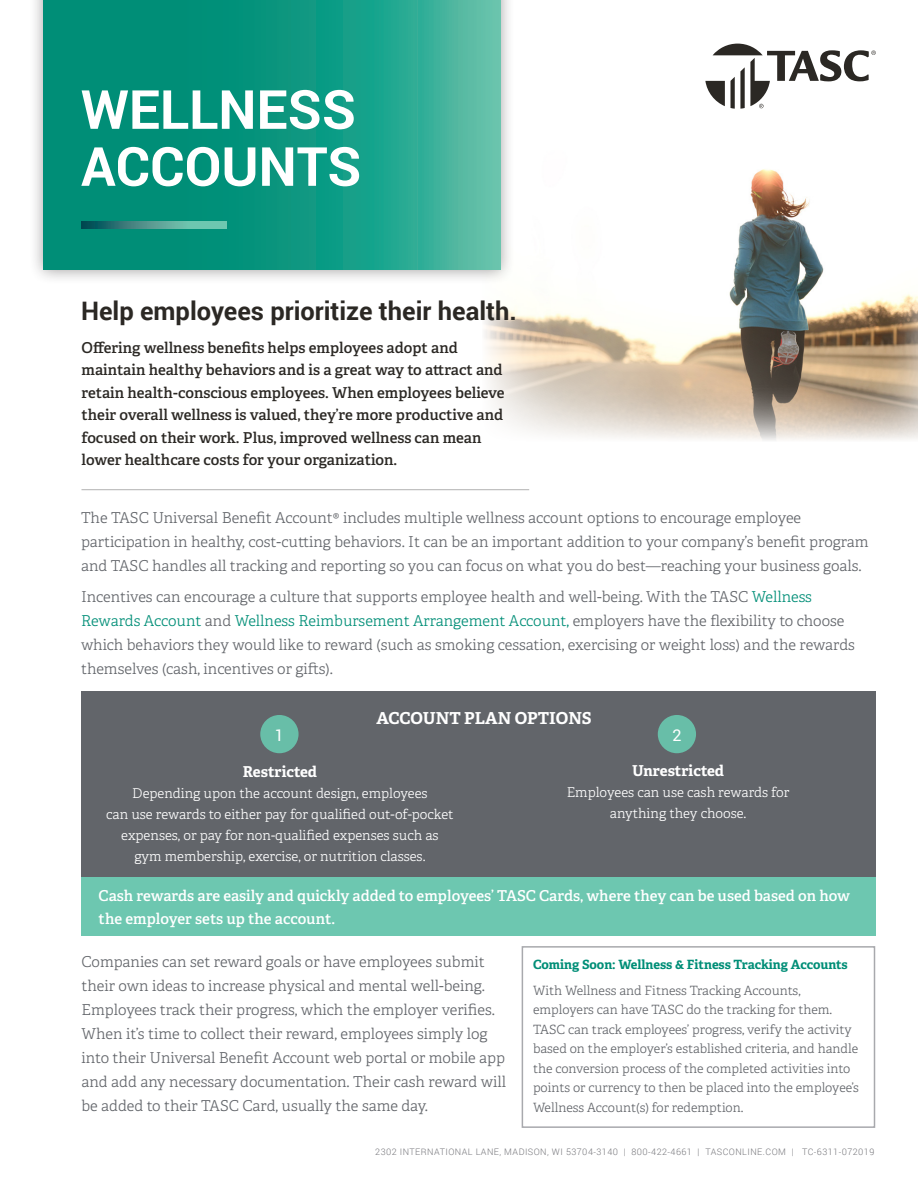
<style>
.page{position:relative;width:918px;height:1188px;background:#fff}
.page>*{position:absolute;margin:0;border:0;box-sizing:border-box;transform-origin:0 0}
.Headline{font:700 54px "Roboto";color:#fff}
.Body{font:700 25.5px "Roboto";color:#2b2824}
.t1{font:700 16.5px "Adelle";color:#fff}
.Sub_2{font:16.2px "Roboto";color:#fff}
.Body-2{font:300 15px/24px "Adelle";color:#62656a}
.Body-3{font:600 15px/22.5px "Adelle";color:#2b2824}
.Body-4{font:600 15px/22.5px "Adelle";color:#fff}
.t2{font:700 15px "Adelle";color:#fff}
.t3{font:300 13.5px/21px "Adelle";color:#fff;text-align:center}
.Body-5{font:300 12.75px/19.5px "Adelle";color:#62656a}
.Body-6{font:700 12.75px "Adelle";letter-spacing:-.005em;color:#008e77}
.t4{font:300 9px "Roboto";letter-spacing:.05em;color:#747479}
.s1{color:#008e77}
</style>
<div class="page">
<div style="left:522px;top:946px;width:353px;height:182px;border:2px solid #a8a9ad"></div>
<img style="left:484px;top:169px;width:434px;height:272px">
<div style="left:81px;top:878px;width:795px;height:58px;background:#6dc7b0"></div>
<svg style="left:705px;top:44px;width:171px;height:65px"></svg>
<div style="left:29px;top:0;width:487px;height:286px;background:#231f20;opacity:.45"></div>
<svg style="left:44px;top:0;width:456px;height:270px;background:#159b84"></svg>
<svg style="left:81px;top:221px;width:146px;height:8px"></svg>
<hr style="left:81px;top:489px;width:448px;height:1px;background:#b1b1b1">
<div style="left:81px;top:692px;width:795px;height:185px;background:#62656a"></div>
<div style="left:260px;top:715px;width:39px;height:38px;background:#68bea8;border-radius:50%"></div>
<div style="left:658px;top:715px;width:38px;height:38px;background:#68bea8;border-radius:50%"></div>
<p class="Headline" style="left:81px;top:72px;width:276px">WELLNESS</p>
<p class="Headline" style="left:81px;top:129px;width:282px">ACCOUNTS</p>
<p class="Body" style="left:81px;top:293px;width:437px">Help employees prioritize their health.</p>
<p class="Body-3" style="left:81px;top:336px;width:425px">Offering wellness benefits helps employees adopt and maintain healthy behaviors and is a great way to attract and retain health-conscious employees. When employees believe their overall wellness is valued, they’re more productive and focused on their work. Plus, improved wellness can mean lower healthcare costs for your organization.</p>
<p class="Body-2" style="left:81px;top:506px;width:789px">The TASC Universal Benefit Account® includes multiple wellness account options to encourage employee participation in healthy, cost-cutting behaviors. It can be an important addition to your company’s benefit program and TASC handles all tracking and reporting so you can focus on what you do best—reaching your business goals.</p>
<p class="Body-2" style="left:81px;top:585px;width:775px">Incentives can encourage a culture that supports employee health and well-being. With the TASC <span class="s1">Wellness Rewards Account</span> and <span class="s1">Wellness Reimbursement Arrangement Account,</span> employers have the flexibility to choose which behaviors they would like to reward (such as smoking cessation, exercising or weight loss) and the rewards themselves (cash, incentives or gifts).</p>
<p class="t1" style="left:376px;top:706px;width:217px">ACCOUNT PLAN OPTIONS</p>
<p class="Sub_2" style="left:275px;top:724px;width:11px">1</p>
<p class="Sub_2" style="left:672px;top:724px;width:11px">2</p>
<p class="t2" style="left:243px;top:761px;width:76px">Restricted</p>
<p class="t3" style="left:106px;top:783px;width:349px">Depending upon the account design, employees<br>can use rewards to either pay for qualified out-of-pocket expenses, or pay for non-qualified expenses such as gym membership, exercise, or nutrition classes.</p>
<p class="t2" style="left:632px;top:760px;width:93px">Unrestricted</p>
<p class="t3" style="left:567px;top:782px;width:224px">Employees can use cash rewards for anything they choose.</p>
<p class="Body-4" style="left:99px;top:885px;width:753px">Cash rewards are easily and quickly added to employees’ TASC Cards, where they can be used based on how the employer sets up the account.</p>
<p class="Body-6" style="left:533px;top:955px;width:316px">Coming Soon: Wellness &amp; Fitness Tracking Accounts</p>
<p class="Body-5" style="left:533px;top:981px;width:327px">With Wellness and Fitness Tracking Accounts, employers can have TASC do the tracking for them.<br>TASC can track employees’ progress, verify the activity based on the employer’s established criteria, and handle the conversion process of the completed activities into points or currency to then be placed into the employee’s Wellness Account(s) for redemption.</p>
<p class="Body-2" style="left:81px;top:950px;width:426px">Companies can set reward goals or have employees submit their own ideas to increase physical and mental well-being.<br>Employees track their progress, which the employer verifies.<br>When it’s time to collect their reward, employees simply log into their Universal Benefit Account web portal or mobile app and add any necessary documentation. Their cash reward will be added to their TASC Card, usually the same day.</p>
<p class="t4" style="left:375px;top:1145px;width:501px">2302 INTERNATIONAL LANE, MADISON, WI 53704-3140 | 800-422-4661 | TASCONLINE.COM | TC-6311-072019</p>
</div>
